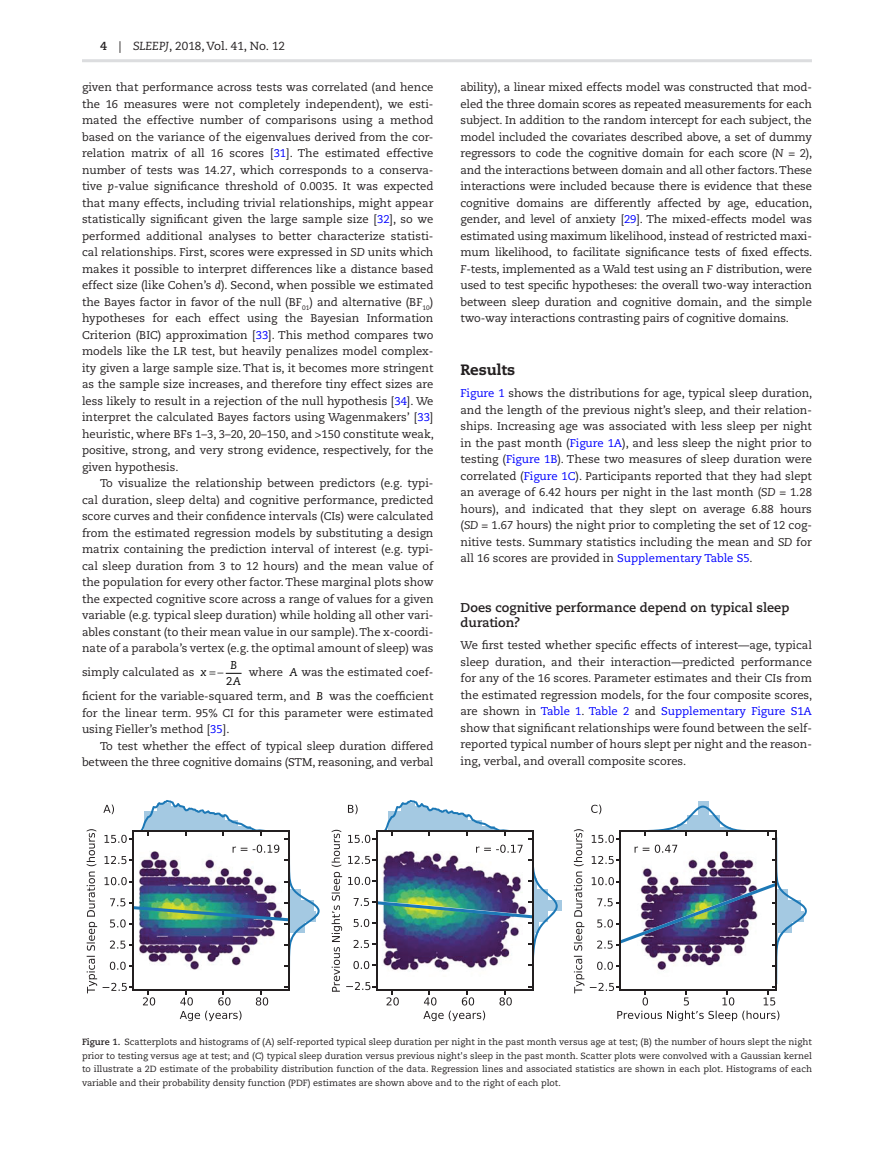
<style>
.page{position:relative;width:894px;height:1174px;background:#fff}
.page>*{position:absolute;margin:0;border:0;box-sizing:border-box;transform-origin:0 0}
.t1{font:800 15px "Caecilia LT Std";color:#231f20}
.t2{font:700 12.75px/15px "Caecilia LT Std";color:#231f20}
.t3{font:11.7px "Caecilia LT Std";color:#231f20}
.t4{font:11.25px/16.5px "Caecilia LT Std";color:#231f20;text-align:justify}
.t5{font:italic 11.25px/15.8px "Caecilia LT Std";color:#000;text-align:center}
.t6{font:9px/13.5px "Caecilia LT Std";color:#231f20;text-align:justify}
.s1{font-weight:700}
.s2{font-style:italic}
.s3{color:#00f}
.s4{font-style:italic;color:#000}
.s5{font-style:normal}
</style>
<div class="page">
<svg style="left:331px;top:800px;width:475px;height:221px"></svg>
<svg style="left:87px;top:800px;width:232px;height:221px"></svg>
<hr style="left:82px;top:59px;width:729px;height:3px;background:#dcdddf">
<svg style="left:225px;top:672px;width:16px;height:2px"></svg>
<p class="t3" style="left:100px;top:39px;width:186px"><span class="s1">4</span> | <span class="s2">SLEEPJ</span>, 2018, Vol. 41, No. 12</p>
<p class="t4" style="left:82px;top:79px;width:353px">given that performance across tests was correlated (and hence the 16 measures were not completely independent), we esti&shy;mated the effective number of comparisons using a method based on the variance of the eigenvalues derived from the cor&shy;relation matrix of all 16 scores [<span class="s3">31</span>]. The estimated effective number of tests was 14.27, which corresponds to a conserva&shy;tive <span class="s2">p</span>-value significance threshold of 0.0035. It was expected that many effects, including trivial relationships, might appear statistically significant given the large sample size [<span class="s3">32</span>], so we performed additional analyses to better characterize statisti&shy;cal relationships. First, scores were expressed in <span class="s2">SD</span> units which makes it possible to interpret differences like a distance based effect size (like Cohen’s <span class="s2">d</span>). Second, when possible we estimated the Bayes factor in favor of the null (BF<sub>01</sub>) and alternative (BF<sub>10</sub>) hypotheses for each effect using the Bayesian Information Criterion (BIC) approximation [<span class="s3">33</span>]. This method compares two models like the LR test, but heavily penalizes model complex&shy;ity given a large sample size. That is, it becomes more stringent as the sample size increases, and therefore tiny effect sizes are less likely to result in a rejection of the null hypothesis [<span class="s3">34</span>]. We interpret the calculated Bayes factors using Wagenmakers’ [<span class="s3">33</span>] heuristic, where BFs 1–3, 3–20, 20–150, and &gt;150 constitute weak, positive, strong, and very strong evidence, respectively, for the given hypothesis.</p>
<p class="t4" style="left:82px;top:475px;width:353px;text-indent:18px">To visualize the relationship between predictors (e.g. typi&shy;cal duration, sleep delta) and cognitive performance, predicted score curves and their confidence intervals (CIs) were calculated from the estimated regression models by substituting a design matrix containing the prediction interval of interest (e.g. typi&shy;cal sleep duration from 3 to 12 hours) and the mean value of the population for every other factor. These marginal plots show the expected cognitive score across a range of values for a given variable (e.g. typical sleep duration) while holding all other vari&shy;ables constant (to their mean value in our sample). The x-coordi&shy;nate of a parabola’s vertex (e.g. the optimal amount of sleep) was</p>
<p class="t4" style="left:82px;top:664px;width:126px">simply calculated as <span class="s4">x</span></p>
<p class="t5" style="left:226px;top:658px;width:16px">B<br><span class="s5">2</span>A</p>
<p class="t4" style="left:82px;top:661px;width:353px;line-height:24px;text-align:right">where <span class="s4">A</span> was the estimated coef-<br>ficient for the variable-squared term, and <span class="s4">B</span> was the coefficient</p>
<p class="t4" style="left:82px;top:705px;width:353px">for the linear term. 95% CI for this parameter were estimated using Fieller’s method [<span class="s3">35</span>].</p>
<p class="t4" style="left:82px;top:738px;width:353px;text-align:right">To test whether the effect of typical sleep duration differed between the three cognitive domains (STM, reasoning, and verbal</p>
<p class="t4" style="left:460px;top:79px;width:353px">ability), a linear mixed effects model was constructed that mod&shy;eled the three domain scores as repeated measurements for each subject. In addition to the random intercept for each subject, the model included the covariates described above, a set of dummy regressors to code the cognitive domain for each score (<span class="s2">N</span> = 2), and the interactions between domain and all other factors. These interactions were included because there is evidence that these cognitive domains are differently affected by age, education, gender, and level of anxiety [<span class="s3">29</span>]. The mixed-effects model was estimated using maximum likelihood, instead of restricted maxi&shy;mum likelihood, to facilitate significance tests of fixed effects.<br><span class="s2">F</span>-tests, implemented as a Wald test using an <span class="s2">F</span> distribution, were used to test specific hypotheses: the overall two-way interaction between sleep duration and cognitive domain, and the simple two-way interactions contrasting pairs of cognitive domains.</p>
<h1 class="t1" style="left:460px;top:360px;width:56px">Results</h1>
<p class="t4" style="left:460px;top:385px;width:353px"><span class="s3">Figure 1</span> shows the distributions for age, typical sleep duration, and the length of the previous night’s sleep, and their relation&shy;ships. Increasing age was associated with less sleep per night in the past month (<span class="s3">Figure 1A</span>), and less sleep the night prior to testing (<span class="s3">Figure 1B</span>). These two measures of sleep duration were correlated (<span class="s3">Figure 1C</span>). Participants reported that they had slept an average of 6.42 hours per night in the last month (<span class="s2">SD</span> = 1.28 hours), and indicated that they slept on average 6.88 hours (<span class="s2">SD</span> = 1.67 hours) the night prior to completing the set of 12 cog&shy;nitive tests. Summary statistics including the mean and <span class="s2">SD</span> for all 16 scores are provided in <span class="s3">Supplementary Table S5</span>.</p>
<p class="t2" style="left:460px;top:600px;width:330px">Does cognitive performance depend on typical sleep duration?</p>
<p class="t4" style="left:460px;top:637px;width:353px">We first tested whether specific effects of interest—age, typical sleep duration, and their interaction—predicted performance for any of the 16 scores. Parameter estimates and their CIs from the estimated regression models, for the four composite scores, are shown in <span class="s3">Table 1</span>. <span class="s3">Table 2</span> and <span class="s3">Supplementary Figure S1A </span>show that significant relationships were found between the self&shy;reported typical number of hours slept per night and the reason&shy;ing, verbal, and overall composite scores.</p>
<p class="t6" style="left:82px;top:1035px;width:731px"><span class="s1">Figure 1.</span> Scatterplots and histograms of (A) self-reported typical sleep duration per night in the past month versus age at test; (B) the number of hours slept the night prior to testing versus age at test; and (C) typical sleep duration versus previous night's sleep in the past month. Scatter plots were convolved with a Gaussian kernel to illustrate a 2D estimate of the probability distribution function of the data. Regression lines and associated statistics are shown in each plot. Histograms of each variable and their probability density function (PDF) estimates are shown above and to the right of each plot.</p>
</div>
